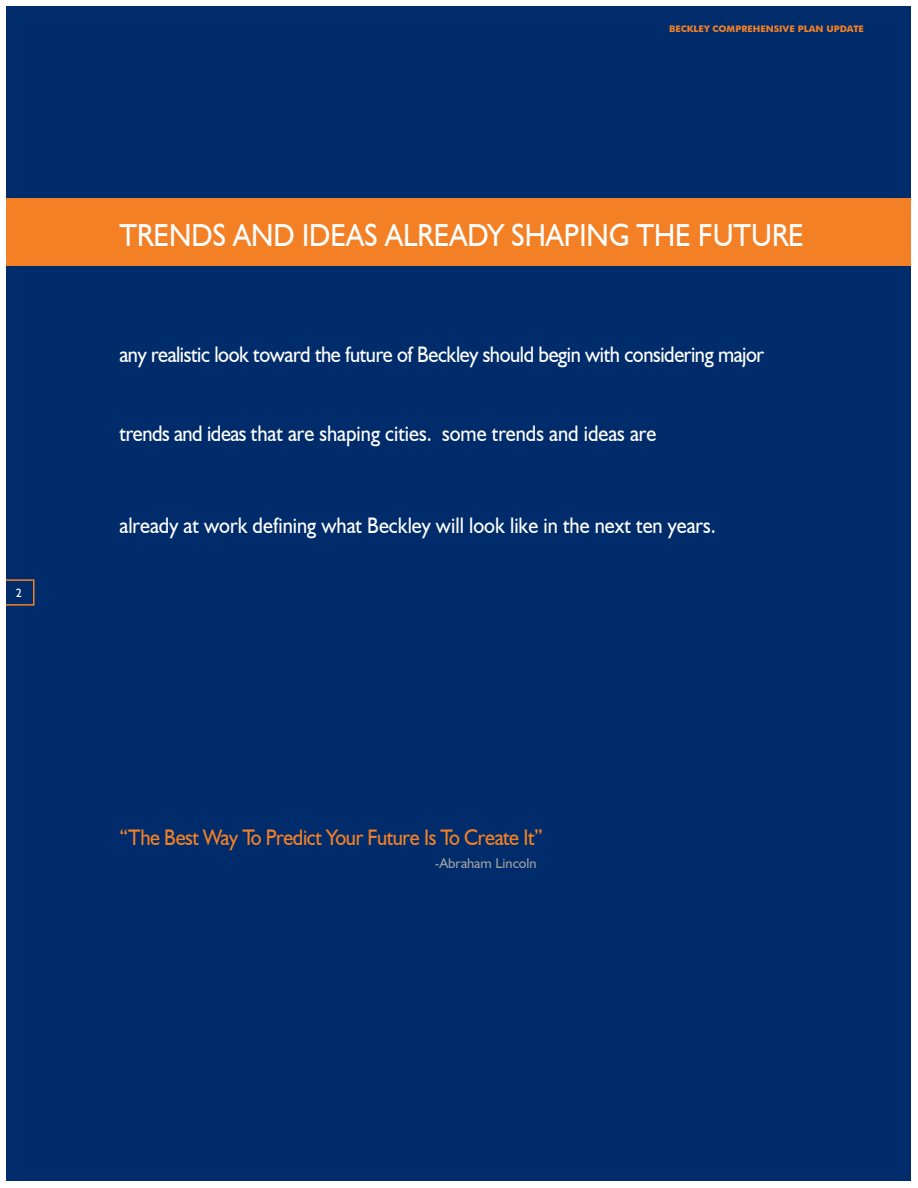
<style>
.page{position:relative;width:918px;height:1188px;background:#fff}
.page>*{position:absolute;margin:0;border:0;box-sizing:border-box;transform-origin:0 0}
.Humanist_Reverse_Hea{font:31.8px "Humanist 521 BT";color:#fff;scale:.9 1}
.Sub_Reversed_Humanis{font:22.5px "Humanist 521 BT";color:#fff;scale:.9 1}
.Sub_Reversed_Humanis-2{font:22.5px "Humanist 521 BT";letter-spacing:-.02em;color:#fff;scale:.9 1}
.Sub_Reversed_Humanis-3{font:22.5px "Humanist 521 BT";letter-spacing:-.02em;color:#f48026;scale:.9 1}
.Body_Reversed{font:14.25px "Humanist 521 BT";color:#9d9fa2}
.Chapter{font:12px "Humanist 521 BT";color:#fff}
.Futura_8pt_orange{font:700 9px "Futura BT";color:#f48026;scale:1.05 1}
</style>
<div class="page">
<div style="left:7px;top:7px;width:904px;height:1174px;background:#002c6b"></div>
<div style="left:7px;top:198px;width:904px;height:68px;background:#f48026"></div>
<div style="left:3px;top:579px;width:31px;height:27px;border:2px solid #f48026"></div>
<hr style="left:3px;top:567px;width:3px;height:58px;background:#fff">
<p class="Chapter" style="left:16px;top:586px;width:8px">2</p>
<p class="Futura_8pt_orange" style="left:669px;top:24px;width:187px">BECKLEY COMPREHENSIVE PLAN UPDATE</p>
<p class="Humanist_Reverse_Hea" style="left:120px;top:216px;width:762px">TRENDS AND IDEAS ALREADY SHAPING THE FUTURE</p>
<p class="Sub_Reversed_Humanis-2" style="left:120px;top:340px;width:718px">any realistic look toward the future of Beckley should begin with considering major</p>
<p class="Sub_Reversed_Humanis" style="left:120px;top:420px;width:598px">trends and ideas that are shaping cities. some trends and ideas are</p>
<p class="Sub_Reversed_Humanis" style="left:120px;top:511px;width:664px">already at work defining what Beckley will look like in the next ten years.</p>
<p class="Sub_Reversed_Humanis-3" style="left:120px;top:823px;width:472px">“The Best Way To Predict Your Future Is To Create It”</p>
<p class="Body_Reversed" style="left:435px;top:854px;width:103px">-Abraham Lincoln</p>
</div>
